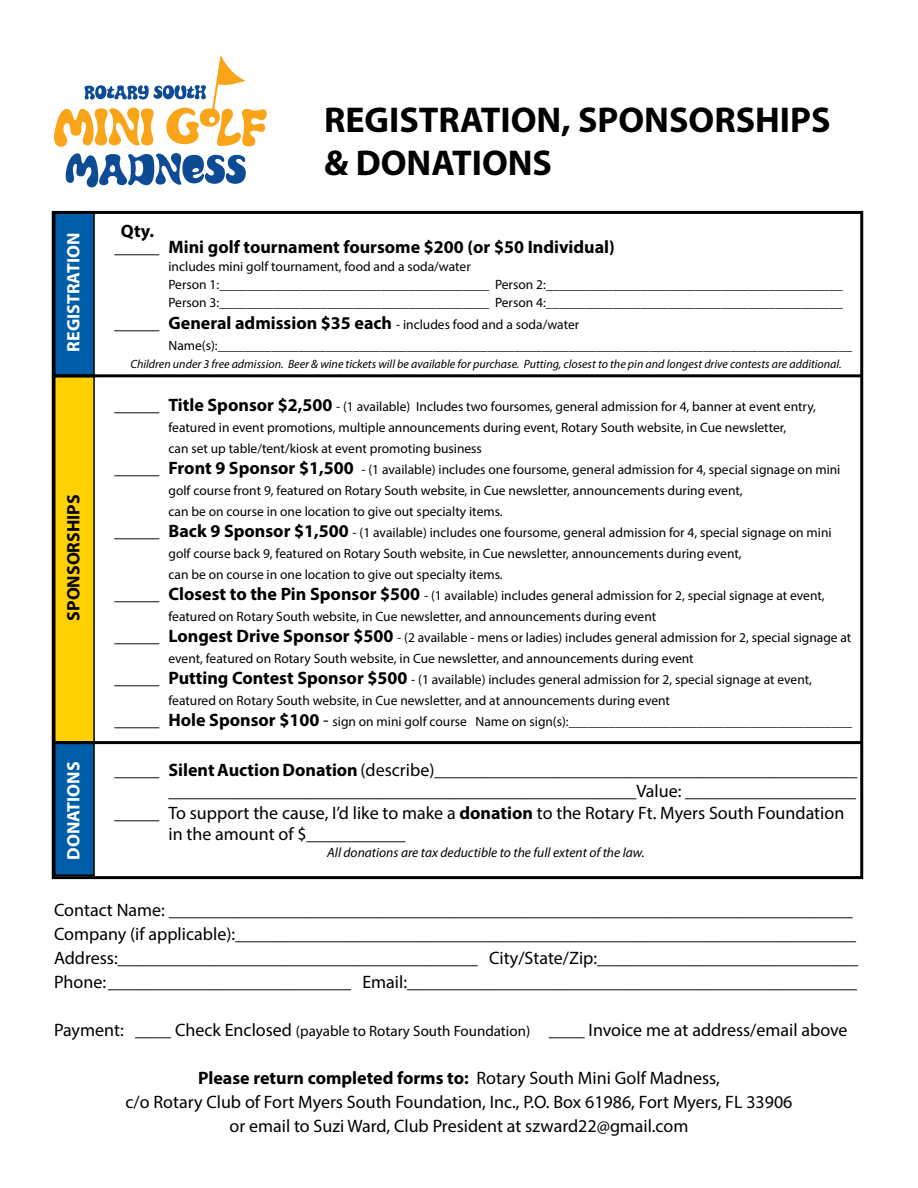
<style>
.page{position:relative;width:918px;height:1188px;background:#fff}
.page>*{position:absolute;margin:0;border:0;box-sizing:border-box;transform-origin:0 0}
.t1{font:700 36px/43.2px "Myriad Pro";color:#000}
.t2{font:18px/24px "Myriad Pro";color:#000}
.t3{font:700 18px "Myriad Pro";color:#000}
.t4{font:700 18px "Myriad Pro";color:#fff}
.t5{font:13.5px/18px "Myriad Pro";color:#000}
.t6{font:italic 13.5px "Myriad Pro";color:#000}
.t7{font:italic 12px "Myriad Pro";color:#000}
.s1{font-weight:400}
.s2{font-size:18px}
.s3{font-weight:700;font-size:18px}
.s4{font-weight:700}
.s5{font-size:15px}
</style>
<div class="page">
<div style="left:55px;top:743px;width:39px;height:132px;background:#005daa"></div>
<div style="left:54px;top:743px;width:41px;height:133px;border:2px solid #000"></div>
<div style="left:55px;top:377px;width:39px;height:365px;background:#ffd100"></div>
<div style="left:54px;top:376px;width:41px;height:367px;border:2px solid #000"></div>
<div style="left:55px;top:212px;width:39px;height:163px;background:#005daa"></div>
<div style="left:54px;top:212px;width:41px;height:164px;border:2px solid #000"></div>
<svg style="left:54px;top:55px;width:213px;height:92px"></svg>
<svg style="left:66px;top:153px;width:180px;height:34px"></svg>
<div style="left:52px;top:211px;width:811px;height:668px;border:3px solid #000"></div>
<hr style="left:56px;top:741px;width:806px;height:3px;background:#000">
<hr style="left:54px;top:374px;width:808px;height:3px;background:#000">
<h2 class="t4" style="left:62px;top:352px;width:120px;rotate:-90deg">REGISTRATION</h2>
<h2 class="t3" style="left:62px;top:621px;width:128px;rotate:-90deg">SPONSORSHIPS</h2>
<h2 class="t4" style="left:62px;top:860px;width:100px;rotate:-90deg">DONATIONS</h2>
<h1 class="t1" style="left:324px;top:97px;width:508px">REGISTRATION, SPONSORSHIPS &amp; DONATIONS</h1>
<h2 class="t3" style="left:121px;top:220px;width:35px">Qty.</h2>
<h2 class="t3" style="left:114px;top:235px;width:502px"><span class="s1">_____</span> Mini golf tournament foursome $200 (or $50 Individual)</h2>
<p class="t5" style="left:168px;top:257px;width:676px">includes mini golf tournament, food and a soda/water<br>Person 1:________________________________________ Person 2:____________________________________________<br>Person 3:________________________________________ Person 4:____________________________________________</p>
<p class="t5" style="left:168px;top:314px;width:685px;line-height:21px;text-indent:-54px"><span class="s2">_____</span> <span class="s3">General admission $35 each</span> - includes food and a soda/water<br>Name(s):______________________________________________________________________________________________</p>
<p class="t7" style="left:130px;top:356px;width:713px">Children under 3 free admission. Beer &amp; wine tickets will be available for purchase. Putting, closest to the pin and longest drive contests are additional.</p>
<p class="t5" style="left:114px;top:397px;width:703px"><span class="s2">_____</span> <span class="s3">Title Sponsor $2,500</span> - (1 available) Includes two foursomes, general admission for 4, banner at event entry,</p>
<p class="t5" style="left:168px;top:418px;width:619px">featured in event promotions, multiple announcements during event, Rotary South website, in Cue newsletter,</p>
<p class="t5" style="left:168px;top:439px;width:315px">can set up table/tent/kiosk at event promoting business</p>
<p class="t5" style="left:114px;top:460px;width:728px"><span class="s2">_____</span> <span class="s3">Front 9 Sponsor $1,500</span> - (1 available) includes one foursome, general admission for 4, special signage on mini</p>
<p class="t5" style="left:168px;top:481px;width:576px">golf course front 9, featured on Rotary South website, in Cue newsletter, announcements during event,</p>
<p class="t5" style="left:168px;top:502px;width:336px">can be on course in one location to give out specialty items.</p>
<p class="t5" style="left:114px;top:523px;width:719px"><span class="s2">_____</span> <span class="s3">Back 9 Sponsor $1,500</span> - (1 available) includes one foursome, general admission for 4, special signage on mini</p>
<p class="t5" style="left:168px;top:544px;width:575px">golf course back 9, featured on Rotary South website, in Cue newsletter, announcements during event,</p>
<p class="t5" style="left:168px;top:565px;width:336px">can be on course in one location to give out specialty items.</p>
<p class="t5" style="left:114px;top:586px;width:712px"><span class="s2">_____</span> <span class="s3">Closest to the Pin Sponsor $500</span> - (1 available) includes general admission for 2, special signage at event,</p>
<p class="t5" style="left:168px;top:607px;width:489px">featured on Rotary South website, in Cue newsletter, and announcements during event</p>
<p class="t5" style="left:114px;top:628px;width:738px"><span class="s2">_____</span> <span class="s3">Longest Drive Sponsor $500</span> - (2 available - mens or ladies) includes general admission for 2, special signage at</p>
<p class="t5" style="left:168px;top:649px;width:527px">event, featured on Rotary South website, in Cue newsletter, and announcements during event</p>
<p class="t5" style="left:114px;top:670px;width:699px"><span class="s2">_____</span> <span class="s3">Putting Contest Sponsor $500</span> - (1 available) includes general admission for 2, special signage at event,</p>
<p class="t5" style="left:168px;top:691px;width:503px">featured on Rotary South website, in Cue newsletter, and at announcements during event</p>
<p class="t5" style="left:114px;top:712px;width:739px"><span class="s2">_____</span> <span class="s3">Hole Sponsor $100</span> <span class="s2">-</span> sign on mini golf course Name on sign(s):__________________________________________</p>
<h2 class="t2" style="left:114px;top:757px;width:745px">_____ <span class="s4">Silent Auction Donation</span> (describe)_______________________________________________</h2>
<h2 class="t2" style="left:168px;top:779px;width:689px">____________________________________________________Value: ___________________</h2>
<h2 class="t2" style="left:114px;top:800px;width:731px">_____ To support the cause, I’d like to make a <span class="s4">donation</span> to the Rotary Ft. Myers South Foundation</h2>
<h2 class="t2" style="left:168px;top:822px;width:239px">in the amount of $___________</h2>
<p class="t6" style="left:327px;top:844px;width:319px">All donations are tax deductible to the full extent of the law.</p>
<p class="t2" style="left:54px;top:898px;width:806px">Contact Name: ____________________________________________________________________________ Company (if applicable):_____________________________________________________________________ Address:________________________________________ City/State/Zip:_____________________________ Phone:___________________________ Email:__________________________________________________</p>
<h2 class="t2" style="left:54px;top:1018px;width:795px">Payment: ____ Check Enclosed <span class="s5">(payable to Rotary South Foundation)</span> ____ Invoice me at address/email above</h2>
<h2 class="t2" style="left:126px;top:1066px;width:669px;text-align:center"><span class="s4">Please return completed forms to:</span> Rotary South Mini Golf Madness,<br>c/o Rotary Club of Fort Myers South Foundation, Inc., P.O. Box 61986, Fort Myers, FL 33906 or email to Suzi Ward, Club President at szward22@gmail.com</h2>
</div>
